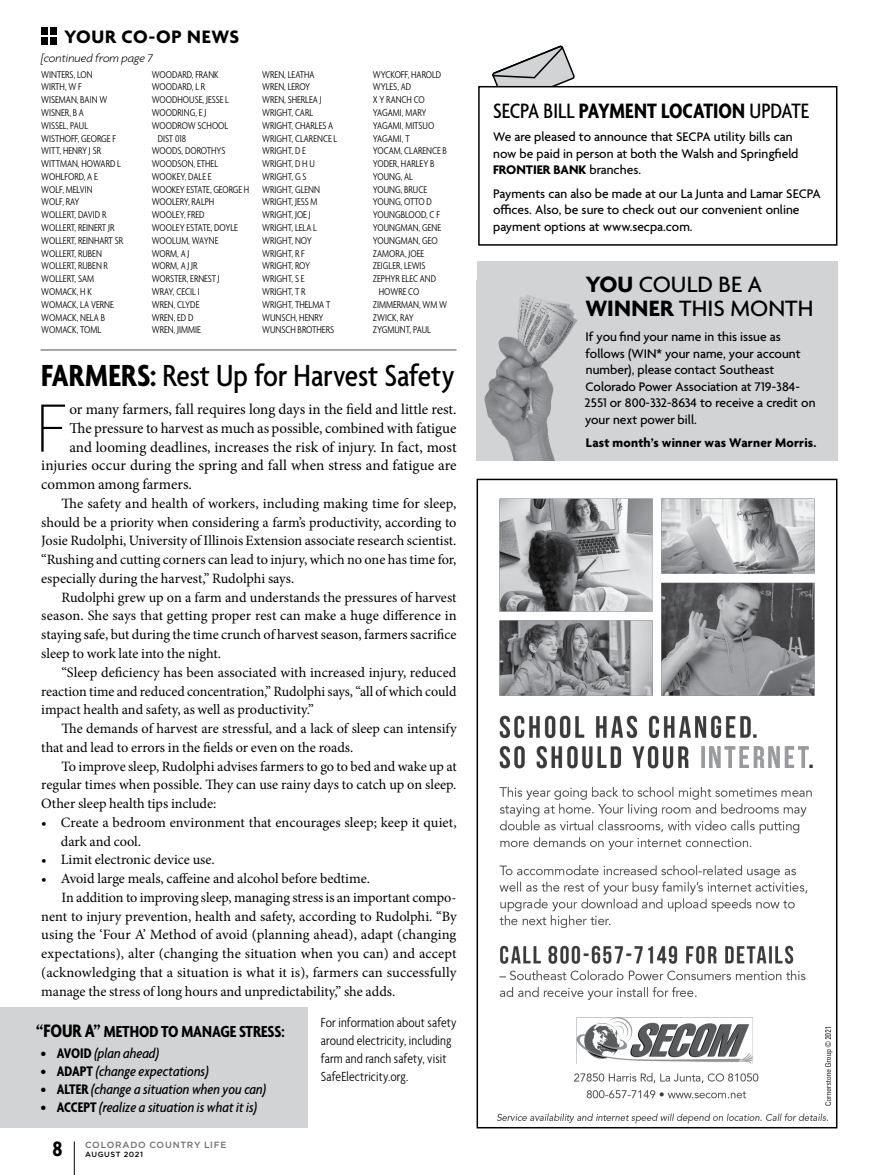
<style>
.page{position:relative;width:878px;height:1175px;background:#fff}
.page>*{position:absolute;margin:0;border:0;box-sizing:border-box;transform-origin:0 0}
.t1{font:100 73.8px "Agenda";color:#000}
.t2{font:500 condensed 33px "Agenda";letter-spacing:-.005em;color:#000}
.t3{font:500 24px/24px "Agenda";letter-spacing:.005em;color:#000}
.t4{font:500 condensed 22.5px "Agenda";letter-spacing:-.005em;color:#000}
.t5{font:700 condensed 22.5px "Agenda";color:#000}
.t6{font:700 19.5px "Agenda";letter-spacing:.03em;color:#000}
.t7{font:700 condensed 17.25px "Agenda";color:#000}
.t8{font:15px "Minion Pro";color:#000}
.t9{font:italic 500 condensed 15px "Agenda";letter-spacing:.005em;color:#000}
.t10{font:14.25px/18.8px "Minion Pro";color:#000;text-align:justify}
.t11{font:300 condensed 14.25px/18px "Agenda";letter-spacing:.01em;color:#000}
.t12{font:500 13.5px/16.5px "Agenda";color:#000}
.t13{font:700 13.5px "Agenda";letter-spacing:.015em;color:#000}
.t14{font:italic 300 12px "Agenda";color:#000}
.t15{font:300 condensed 10.65px/12.8px "Agenda";color:#000}
.t16{font:500 9px "Gotham HTF";letter-spacing:.075em;color:#6d6e71}
.t17{font:500 7.5px "Gotham HTF";letter-spacing:.08em;color:#000}
.s1{font-weight:700}
.s2{font-size:19.5px}
.s3{font-weight:700;font-style:normal}
</style>
<div class="page">
<img style="left:497px;top:498px;width:336px;height:626px">
<div style="left:476px;top:478px;width:361px;height:650px;border:2px solid #000"></div>
<div style="left:476px;top:262px;width:361px;height:199px;background:#d1d3d4"></div>
<img style="left:484px;top:294px;width:94px;height:166px">
<hr style="left:40px;top:349px;width:416px;height:1px;background:#636466">
<div style="left:0;top:1007px;width:307px;height:120px;background:#d1d3d4"></div>
<svg style="left:492px;top:45px;width:83px;height:41px"></svg>
<div style="left:478px;top:86px;width:359px;height:160px;border:2px solid #000"></div>
<hr style="left:74px;top:1141px;width:1px;height:33px;background:#000">
<div style="left:50px;top:37px;width:7px;height:7px;background:#000"></div>
<div style="left:50px;top:28px;width:7px;height:7px;background:#000"></div>
<div style="left:41px;top:37px;width:7px;height:7px;background:#000"></div>
<div style="left:41px;top:28px;width:7px;height:7px;background:#000"></div>
<h3 class="t6" style="left:64px;top:26px;width:176px">YOUR CO-OP NEWS</h3>
<p class="t14" style="left:41px;top:51px;width:114px">[continued from page 7</p>
<p class="t15" style="left:41px;top:68px;width:83px">WINTERS, LON<br>WIRTH, W F<br>WISEMAN, BAIN W<br>WISNER, B A<br>WISSEL, PAUL<br>WISTHOFF, GEORGE F<br>WITT, HENRY J SR<br>WITTMAN, HOWARD L<br>WOHLFORD, A E<br>WOLF, MELVIN<br>WOLF, RAY<br>WOLLERT, DAVID R<br>WOLLERT, REINERT JR<br>WOLLERT, REINHART SR<br>WOLLERT, RUBEN<br>WOLLERT, RUBEN R<br>WOLLERT, SAM<br>WOMACK, H K<br>WOMACK, LA VERNE<br>WOMACK, NELA B<br>WOMACK, TOML</p>
<p class="t15" style="left:152px;top:68px;width:68px">WOODARD, FRANK</p>
<p class="t15" style="left:152px;top:81px;width:55px">WOODARD, L R</p>
<p class="t15" style="left:152px;top:94px;width:79px">WOODHOUSE, JESSE L</p>
<p class="t15" style="left:152px;top:107px;width:56px">WOODRING, E J</p>
<p class="t15" style="left:152px;top:120px;width:78px">WOODROW SCHOOL</p>
<p class="t15" style="left:158px;top:132px;width:30px">DIST 018</p>
<p class="t15" style="left:152px;top:145px;width:75px">WOODS, DOROTHYS</p>
<p class="t15" style="left:152px;top:158px;width:68px">WOODSON, ETHEL</p>
<p class="t15" style="left:152px;top:171px;width:61px">WOOKEY, DALE E</p>
<p class="t15" style="left:152px;top:183px;width:99px">WOOKEY ESTATE, GEORGE H</p>
<p class="t15" style="left:152px;top:196px;width:64px">WOOLERY, RALPH</p>
<p class="t15" style="left:152px;top:209px;width:54px">WOOLEY, FRED</p>
<p class="t15" style="left:152px;top:222px;width:88px">WOOLEY ESTATE, DOYLE</p>
<p class="t15" style="left:152px;top:235px;width:68px">WOOLUM, WAYNE</p>
<p class="t15" style="left:152px;top:247px;width:39px">WORM, A J</p>
<p class="t15" style="left:152px;top:260px;width:47px">WORM, A J JR</p>
<p class="t15" style="left:152px;top:273px;width:70px">WORSTER, ERNEST J</p>
<p class="t15" style="left:152px;top:286px;width:49px">WRAY, CECIL I</p>
<p class="t15" style="left:152px;top:298px;width:49px">WREN, CLYDE</p>
<p class="t15" style="left:152px;top:311px;width:43px">WREN, ED D</p>
<p class="t15" style="left:152px;top:324px;width:51px">WREN, JIMMIE</p>
<p class="t15" style="left:262px;top:68px;width:76px">WREN, LEATHA<br>WREN, LEROY<br>WREN, SHERLEA J<br>WRIGHT, CARL<br>WRIGHT, CHARLES A<br>WRIGHT, CLARENCE L<br>WRIGHT, D E<br>WRIGHT, D H U<br>WRIGHT, G S<br>WRIGHT, GLENN<br>WRIGHT, JESS M<br>WRIGHT, JOE J<br>WRIGHT, LELA L<br>WRIGHT, NOY<br>WRIGHT, R F<br>WRIGHT, ROY<br>WRIGHT, S E<br>WRIGHT, T R<br>WRIGHT, THELMA T<br>WUNSCH, HENRY<br>WUNSCH BROTHERS</p>
<p class="t15" style="left:373px;top:68px;width:70px">WYCKOFF, HAROLD</p>
<p class="t15" style="left:373px;top:81px;width:40px">WYLES, AD</p>
<p class="t15" style="left:373px;top:94px;width:54px">X Y RANCH CO</p>
<p class="t15" style="left:373px;top:107px;width:55px">YAGAMI, MARY</p>
<p class="t15" style="left:373px;top:120px;width:63px">YAGAMI, MITSUO</p>
<p class="t15" style="left:373px;top:132px;width:38px">YAGAMI, T</p>
<p class="t15" style="left:373px;top:145px;width:76px">YOCAM, CLARENCE B</p>
<p class="t15" style="left:373px;top:158px;width:63px">YODER, HARLEY B</p>
<p class="t15" style="left:373px;top:171px;width:42px">YOUNG, AL</p>
<p class="t15" style="left:373px;top:183px;width:56px">YOUNG, BRUCE</p>
<p class="t15" style="left:373px;top:196px;width:61px">YOUNG, OTTO D</p>
<p class="t15" style="left:373px;top:209px;width:69px">YOUNGBLOOD, C F</p>
<p class="t15" style="left:373px;top:222px;width:70px">YOUNGMAN, GENE</p>
<p class="t15" style="left:373px;top:235px;width:66px">YOUNGMAN, GEO</p>
<p class="t15" style="left:373px;top:247px;width:53px">ZAMORA, JOEE</p>
<p class="t15" style="left:373px;top:260px;width:54px">ZEIGLER, LEWIS</p>
<p class="t15" style="left:373px;top:273px;width:65px">ZEPHYR ELEC AND</p>
<p class="t15" style="left:379px;top:286px;width:42px">HOWRE CO</p>
<p class="t15" style="left:373px;top:298px;width:76px">ZIMMERMAN, WM W</p>
<p class="t15" style="left:373px;top:311px;width:43px">ZWICK, RAY</p>
<p class="t15" style="left:373px;top:324px;width:60px">ZYGMUNT, PAUL</p>
<h2 class="t2" style="left:41px;top:358px;width:415px"><span class="s1">FARMERS:</span> Rest Up for Harvest Safety</h2>
<h1 class="t1" style="left:36px;top:388px;width:31px">F</h1>
<p class="t8" style="left:69px;top:399px;width:388px">or many farmers, fall requires long days in the field and little rest.</p>
<p class="t8" style="left:69px;top:418px;width:388px">The pressure to harvest as much as possible, combined with fatigue</p>
<p class="t8" style="left:69px;top:437px;width:388px">and looming deadlines, increases the risk of injury. In fact, most</p>
<p class="t8" style="left:41px;top:455px;width:417px">injuries occur during the spring and fall when stress and fatigue are</p>
<p class="t8" style="left:41px;top:474px;width:152px">common among farmers.</p>
<p class="t10" style="left:41px;top:494px;width:417px;text-indent:20px">The safety and health of workers, including making time for sleep, should be a priority when considering a farm’s productivity, according to Josie Rudolphi, University of Illinois Extension associate research scientist. “Rushing and cutting corners can lead to injury, which no one has time for, especially during the harvest,” Rudolphi says.</p>
<p class="t10" style="left:41px;top:588px;width:417px;text-indent:20px">Rudolphi grew up on a farm and understands the pressures of harvest season. She says that getting proper rest can make a huge difference in staying safe, but during the time crunch of harvest season, farmers sacrifice sleep to work late into the night.</p>
<p class="t10" style="left:41px;top:663px;width:417px;text-indent:20px">“Sleep deficiency has been associated with increased injury, reduced reaction time and reduced concentration,” Rudolphi says, “all of which could impact health and safety, as well as productivity.”</p>
<p class="t10" style="left:41px;top:719px;width:417px;text-indent:20px">The demands of harvest are stressful, and a lack of sleep can intensify that and lead to errors in the fields or even on the roads.</p>
<p class="t10" style="left:41px;top:756px;width:417px;text-indent:20px">To improve sleep, Rudolphi advises farmers to go to bed and wake up at regular times when possible. They can use rainy days to catch up on sleep.<br>Other sleep health tips include:</p>
<p class="t10" style="left:61px;top:813px;width:397px;text-indent:-20px">• Create a bedroom environment that encourages sleep; keep it quiet, dark and cool.</p>
<p class="t10" style="left:41px;top:850px;width:175px">• Limit electronic device use.</p>
<p class="t10" style="left:41px;top:869px;width:330px">• Avoid large meals, caffeine and alcohol before bedtime.</p>
<p class="t10" style="left:62px;top:888px;width:396px">In addition to improving sleep, managing stress is an important compo-</p>
<p class="t10" style="left:41px;top:906px;width:417px">nent to injury prevention, health and safety, according to Rudolphi. “By</p>
<p class="t10" style="left:41px;top:925px;width:416px">using the ‘Four A’ Method of avoid (planning ahead), adapt (changing</p>
<p class="t10" style="left:41px;top:944px;width:417px">expectations), alter (changing the situation when you can) and accept</p>
<p class="t10" style="left:41px;top:963px;width:417px">(acknowledging that a situation is what it is), farmers can successfully</p>
<p class="t10" style="left:41px;top:981px;width:355px">manage the stress of long hours and unpredictability,” she adds.</p>
<p class="t11" style="left:321px;top:1014px;width:137px">For information about safety around electricity, including farm and ranch safety, visit<br>SafeElectricity.org.</p>
<p class="t7" style="left:36px;top:1022px;width:250px"><span class="s2">“FOUR A”</span> METHOD TO MANAGE STRESS:</p>
<p class="t9" style="left:41px;top:1045px;width:120px"><span class="s3">• AVOID</span> (plan ahead)</p>
<p class="t9" style="left:41px;top:1063px;width:169px"><span class="s3">• ADAPT</span> (change expectations)</p>
<p class="t9" style="left:41px;top:1081px;width:227px"><span class="s3">• ALTER</span> (change a situation when you can)</p>
<p class="t9" style="left:41px;top:1099px;width:218px"><span class="s3">• ACCEPT</span> (realize a situation is what it is)</p>
<h3 class="t5" style="left:52px;top:1136px;width:12px">8</h3>
<p class="t16" style="left:85px;top:1140px;width:143px">COLORADO COUNTRY LIFE</p>
<p class="t17" style="left:85px;top:1150px;width:59px">AUGUST 2021</p>
<h3 class="t4" style="left:493px;top:99px;width:317px">SECPA BILL <span class="s1">PAYMENT LOCATION</span> UPDATE</h3>
<p class="t12" style="left:493px;top:130px;width:307px">We are pleased to announce that SECPA utility bills can now be paid in person at both the Walsh and Springfield<br><span class="s1">FRONTIER BANK</span> branches.</p>
<p class="t12" style="left:493px;top:186px;width:329px">Payments can also be made at our La Junta and Lamar SECPA offices. Also, be sure to check out our convenient online payment options at www.secpa.com.</p>
<h3 class="t3" style="left:585px;top:274px;width:229px"><span class="s1">YOU</span> COULD BE A<br><span class="s1">WINNER</span> THIS MONTH</h3>
<p class="t12" style="left:584px;top:330px;width:232px">If you find your name in this issue as follows (WIN* your name, your account number), please contact Southeast Colorado Power Association at 719-384- 2551 or 800-332-8634 to receive a credit on your next power bill.</p>
<p class="t13" style="left:586px;top:435px;width:232px">Last month’s winner was Warner Morris.</p>
</div>
